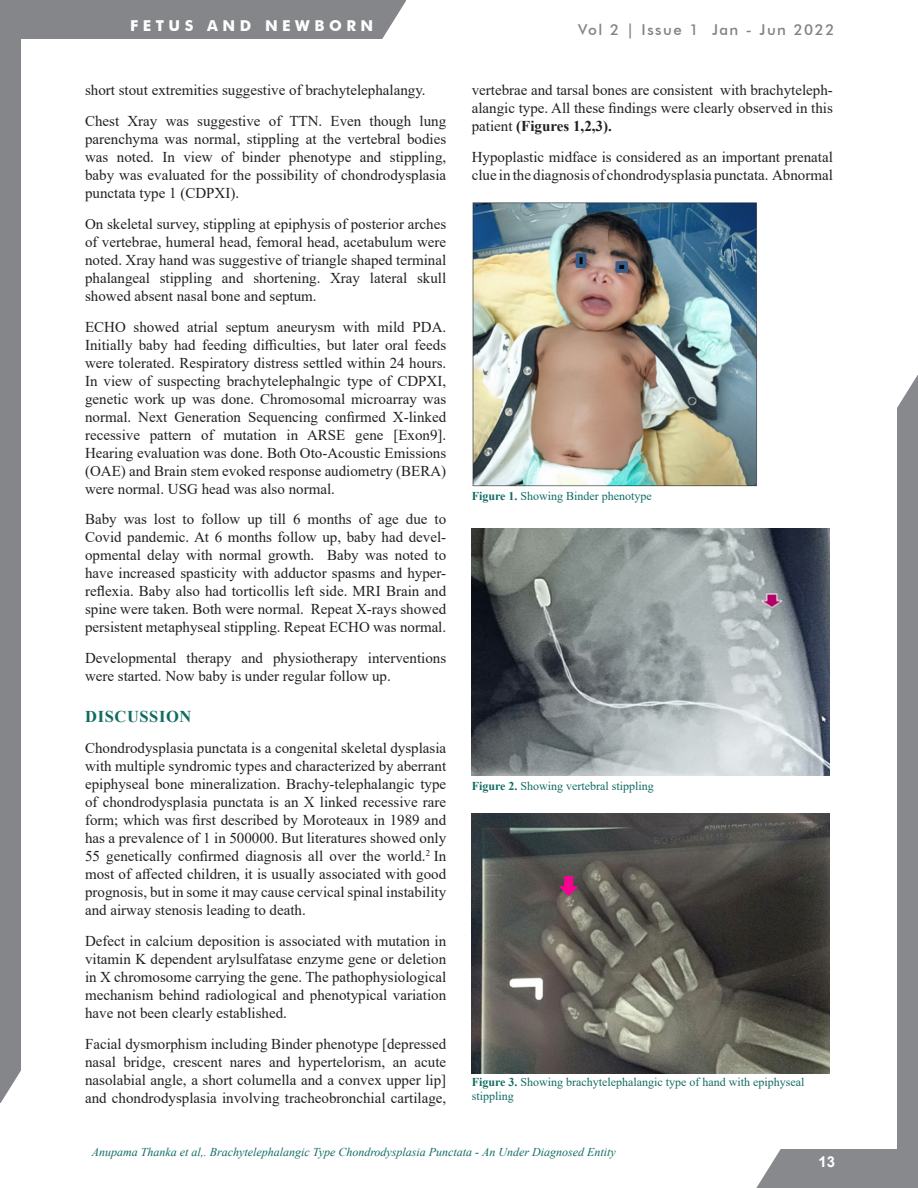
<style>
.page{position:relative;width:918px;height:1188px;background:#fff}
.page>*{position:absolute;margin:0;border:0;box-sizing:border-box;transform-origin:0 0}
.Head_1{font:700 16.5px "Times New Roman";letter-spacing:.035em;color:#116b61}
.Para_2{font:15px/18px "Times New Roman";color:#231f20;text-align:justify}
.t1{font:500 15px "Futura BT";letter-spacing:.1em;color:#808285}
.t2{font:700 15px "Futura BT";letter-spacing:.3em;color:#fff}
.t3{font:700 15px "Arial";color:#fff}
.t4{font:12px/13.2px "Times New Roman";color:#106b63}
.t5{font:italic 12px "Times New Roman";color:#106b63}
.s1{font-weight:700}
</style>
<div class="page">
<div style="left:0;top:0;width:406px;height:1103px;background:#848689"></div>
<div style="left:755px;top:376px;width:163px;height:812px;background:#87898c"></div>
<div style="left:22px;top:39px;width:875px;height:1109px;background:#fff"></div>
<svg style="left:0;top:1070px;width:22px;height:33px"></svg>
<svg style="left:382px;top:1px;width:24px;height:38px"></svg>
<svg style="left:897px;top:375px;width:21px;height:33px"></svg>
<svg style="left:755px;top:1148px;width:27px;height:40px"></svg>
<img style="left:472px;top:202px;width:285px;height:285px">
<img style="left:472px;top:528px;width:358px;height:247px">
<img style="left:472px;top:813px;width:358px;height:261px">
<p class="t2" style="left:130px;top:17px;width:245px">FETUS AND NEWBORN</p>
<p class="t1" style="left:578px;top:21px;width:258px">Vol 2 | Issue 1 Jan - Jun 2022</p>
<p class="Para_2" style="left:85px;top:81px;width:342px">short stout extremities suggestive of brachytelephalangy.</p>
<p class="Para_2" style="left:85px;top:112px;width:363px">Chest Xray was suggestive of TTN. Even though lung parenchyma was normal, stippling at the vertebral bodies was noted. In view of binder phenotype and stippling, baby was evaluated for the possibility of chondrodysplasia punctata type 1 (CDPXI).</p>
<p class="Para_2" style="left:85px;top:214px;width:363px">On skeletal survey, stippling at epiphysis of posterior arches of vertebrae, humeral head, femoral head, acetabulum were noted. Xray hand was suggestive of triangle shaped terminal phalangeal stippling and shortening. Xray lateral skull showed absent nasal bone and septum.</p>
<p class="Para_2" style="left:85px;top:317px;width:363px">ECHO showed atrial septum aneurysm with mild PDA.<br>Initially baby had feeding difficulties, but later oral feeds were tolerated. Respiratory distress settled within 24 hours.<br>In view of suspecting brachytelephalngic type of CDPXI, genetic work up was done. Chromosomal microarray was normal. Next Generation Sequencing confirmed X-linked recessive pattern of mutation in ARSE gene [Exon9].<br>Hearing evaluation was done. Both Oto-Acoustic Emissions (OAE) and Brain stem evoked response audiometry (BERA) were normal. USG head was also normal.</p>
<p class="Para_2" style="left:85px;top:510px;width:363px">Baby was lost to follow up till 6 months of age due to Covid pandemic. At 6 months follow up, baby had devel&shy;opmental delay with normal growth. Baby was noted to have increased spasticity with adductor spasms and hyper&shy;reflexia. Baby also had torticollis left side. MRI Brain and spine were taken. Both were normal. Repeat X-rays showed persistent metaphyseal stippling. Repeat ECHO was normal.</p>
<p class="Para_2" style="left:85px;top:649px;width:363px">Developmental therapy and physiotherapy interventions were started. Now baby is under regular follow up.</p>
<p class="Head_1" style="left:85px;top:705px;width:108px">DISCUSSION</p>
<p class="Para_2" style="left:85px;top:739px;width:363px">Chondrodysplasia punctata is a congenital skeletal dysplasia with multiple syndromic types and characterized by aberrant epiphyseal bone mineralization. Brachy-telephalangic type of chondrodysplasia punctata is an X linked recessive rare form; which was first described by Moroteaux in 1989 and has a prevalence of 1 in 500000. But literatures showed only 55 genetically confirmed diagnosis all over the world.<sup>2</sup> In most of affected children, it is usually associated with good prognosis, but in some it may cause cervical spinal instability and airway stenosis leading to death.</p>
<p class="Para_2" style="left:85px;top:931px;width:363px">Defect in calcium deposition is associated with mutation in vitamin K dependent arylsulfatase enzyme gene or deletion in X chromosome carrying the gene. The pathophysiological mechanism behind radiological and phenotypical variation have not been clearly established.</p>
<p class="Para_2" style="left:85px;top:1034px;width:363px">Facial dysmorphism including Binder phenotype [depressed nasal bridge, crescent nares and hypertelorism, an acute nasolabial angle, a short columella and a convex upper lip] and chondrodysplasia involving tracheobronchial cartilage,</p>
<p class="Para_2" style="left:472px;top:81px;width:363px">vertebrae and tarsal bones are consistent with brachyteleph&shy;alangic type. All these findings were clearly observed in this patient <span class="s1">(Figures 1,2,3).</span></p>
<p class="Para_2" style="left:472px;top:148px;width:363px">Hypoplastic midface is considered as an important prenatal clue in the diagnosis of chondrodysplasia punctata. Abnormal</p>
<p class="t4" style="left:472px;top:489px;width:182px"><span class="s1">Figure 1.</span> Showing Binder phenotype</p>
<p class="t4" style="left:472px;top:779px;width:184px"><span class="s1">Figure 2.</span> Showing vertebral stippling</p>
<p class="t4" style="left:472px;top:1075px;width:334px"><span class="s1">Figure 3.</span> Showing brachytelephalangic type of hand with epiphyseal stippling</p>
<p class="t5" style="left:92px;top:1144px;width:525px">Anupama Thanka et al,. Brachytelephalangic Type Chondrodysplasia Punctata - An Under Diagnosed Entity</p>
<p class="t3" style="left:818px;top:1151px;width:18px">13</p>
</div>
